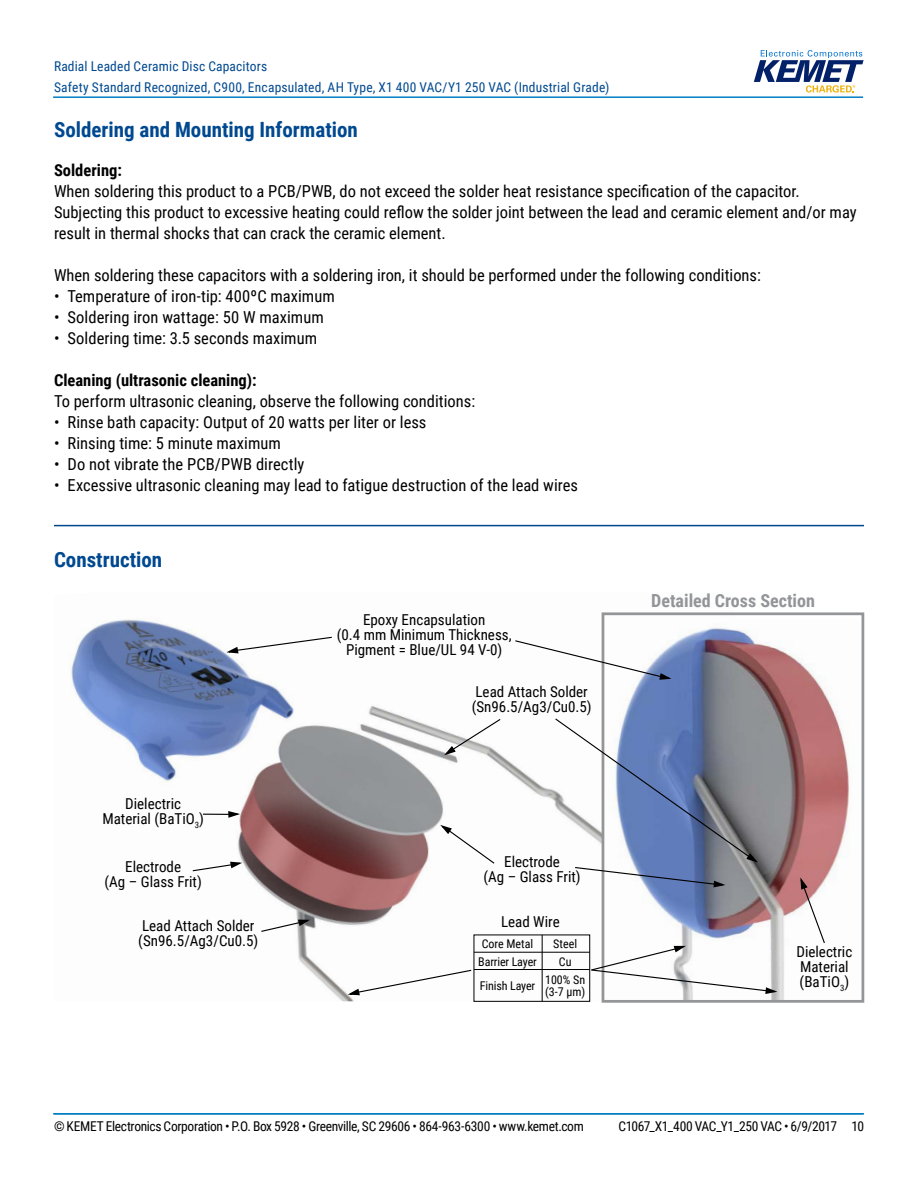
<style>
.page{position:relative;width:918px;height:1188px;background:#fff}
.page>*{position:absolute;margin:0;border:0;box-sizing:border-box;transform-origin:0 0}
.t1{font:700 21px "Roboto Condensed";color:#004990}
.t2{font:700 18px "Roboto Condensed";color:#939598}
.t3{font:16.5px/21px "Roboto Condensed";color:#000}
.t4{font:700 16.5px "Roboto Condensed";color:#000}
.t5{font:15px/15px "Roboto Condensed";color:#000;text-align:center}
.t6{font:13.5px "Roboto Condensed";letter-spacing:-.025em;color:#000}
.t7{font:13.5px/21px "Roboto Condensed";letter-spacing:.01em;color:#004990}
.t8{font:12px/18px "Roboto Condensed";letter-spacing:-.01em;color:#000}
</style>
<div class="page">
<hr style="left:54px;top:1113px;width:810px;height:2px;background:#007dc3">
<hr style="left:53px;top:1113px;width:810px;height:2px;background:#007dc3">
<hr style="left:53px;top:96px;width:810px;height:2px;background:#007dc3">
<svg style="left:754px;top:50px;width:110px;height:43px"></svg>
<hr style="left:54px;top:525px;width:810px;height:1px;background:#004990">
<img style="left:69px;top:612px;width:533px;height:389px">
<img style="left:624px;top:627px;width:225px;height:372px">
<div style="left:602px;top:612px;width:262px;height:391px;border:3px solid #939598"></div>
<svg style="left:224px;top:636px;width:109px;height:18px"></svg>
<svg style="left:514px;top:639px;width:160px;height:42px"></svg>
<div style="left:474px;top:935px;width:116px;height:67px;border:1px solid #000"></div>
<hr style="left:542px;top:935px;width:1px;height:66px;background:#000">
<hr style="left:474px;top:952px;width:116px;height:1px;background:#000">
<hr style="left:474px;top:969px;width:116px;height:1px;background:#000">
<svg style="left:345px;top:969px;width:128px;height:27px"></svg>
<svg style="left:590px;top:945px;width:190px;height:50px"></svg>
<svg style="left:438px;top:823px;width:58px;height:42px"></svg>
<svg style="left:554px;top:717px;width:206px;height:171px"></svg>
<svg style="left:442px;top:718px;width:60px;height:39px"></svg>
<svg style="left:799px;top:875px;width:27px;height:69px"></svg>
<svg style="left:203px;top:810px;width:40px;height:9px"></svg>
<svg style="left:192px;top:861px;width:53px;height:11px"></svg>
<svg style="left:260px;top:918px;width:53px;height:15px"></svg>
<p class="t7" style="left:54px;top:55px;width:557px">Radial Leaded Ceramic Disc Capacitors<br>Safety Standard Recognized, C900, Encapsulated, AH Type, X1 400 VAC/Y1 250 VAC (Industrial Grade)</p>
<p class="t1" style="left:54px;top:115px;width:305px">Soldering and Mounting Information</p>
<p class="t4" style="left:54px;top:159px;width:69px">Soldering:</p>
<p class="t3" style="left:54px;top:180px;width:804px">When soldering this product to a PCB/PWB, do not exceed the solder heat resistance specification of the capacitor.<br>Subjecting this product to excessive heating could reflow the solder joint between the lead and ceramic element and/or may result in thermal shocks that can crack the ceramic element.</p>
<p class="t3" style="left:54px;top:264px;width:709px">When soldering these capacitors with a soldering iron, it should be performed under the following conditions:</p>
<p class="t3" style="left:54px;top:285px;width:282px">• Temperature of iron-tip: 400ºC maximum</p>
<p class="t3" style="left:54px;top:306px;width:271px">• Soldering iron wattage: 50 W maximum</p>
<p class="t3" style="left:54px;top:327px;width:265px">• Soldering time: 3.5 seconds maximum</p>
<p class="t4" style="left:54px;top:369px;width:204px">Cleaning (ultrasonic cleaning):</p>
<p class="t3" style="left:54px;top:390px;width:423px">To perform ultrasonic cleaning, observe the following conditions:</p>
<p class="t3" style="left:54px;top:411px;width:374px">• Rinse bath capacity: Output of 20 watts per liter or less</p>
<p class="t3" style="left:54px;top:432px;width:228px">• Rinsing time: 5 minute maximum</p>
<p class="t3" style="left:54px;top:453px;width:252px">• Do not vibrate the PCB/PWB directly</p>
<p class="t3" style="left:54px;top:474px;width:526px">• Excessive ultrasonic cleaning may lead to fatigue destruction of the lead wires</p>
<p class="t1" style="left:54px;top:545px;width:110px">Construction</p>
<p class="t5" style="left:102px;top:796px;width:103px">Dielectric<br>Material (BaTiO<sub>3</sub>)</p>
<p class="t5" style="left:105px;top:859px;width:99px">Electrode<br>(Ag – Glass Frit)</p>
<p class="t5" style="left:138px;top:918px;width:122px;text-align:left">Lead Attach Solder (Sn96.5/Ag3/Cu0.5)</p>
<p class="t5" style="left:337px;top:612px;width:176px">Epoxy Encapsulation<br>(0.4 mm Minimum Thickness,<br>Pigment = Blue/UL 94 V-0)</p>
<p class="t5" style="left:472px;top:683px;width:122px;text-align:left">Lead Attach Solder (Sn96.5/Ag3/Cu0.5)</p>
<p class="t5" style="left:483px;top:854px;width:99px">Electrode<br>(Ag – Glass Frit)</p>
<p class="t5" style="left:501px;top:914px;width:60px">Lead Wire</p>
<p class="t8" style="left:478px;top:934px;width:60px">Core Metal<br>Barrier Layer</p>
<p class="t8" style="left:480px;top:976px;width:57px">Finish Layer</p>
<p class="t8" style="left:545px;top:934px;width:42px;text-align:center">Steel<br>Cu<br>100% Sn</p>
<p class="t8" style="left:545px;top:982px;width:42px">(3-7 µm)</p>
<p class="t2" style="left:651px;top:588px;width:165px">Detailed Cross Section</p>
<p class="t5" style="left:796px;top:944px;width:57px;text-align:left">Dielectric<br>Material (BaTiO<sub>3</sub>)</p>
<p class="t6" style="left:54px;top:1116px;width:531px">© KEMET Electronics Corporation • P.O. Box 5928 • Greenville, SC 29606 • 864-963-6300 • www.kemet.com</p>
<p class="t6" style="left:618px;top:1116px;width:247px">C1067_X1_400 VAC_Y1_250 VAC • 6/9/2017 10</p>
</div>
